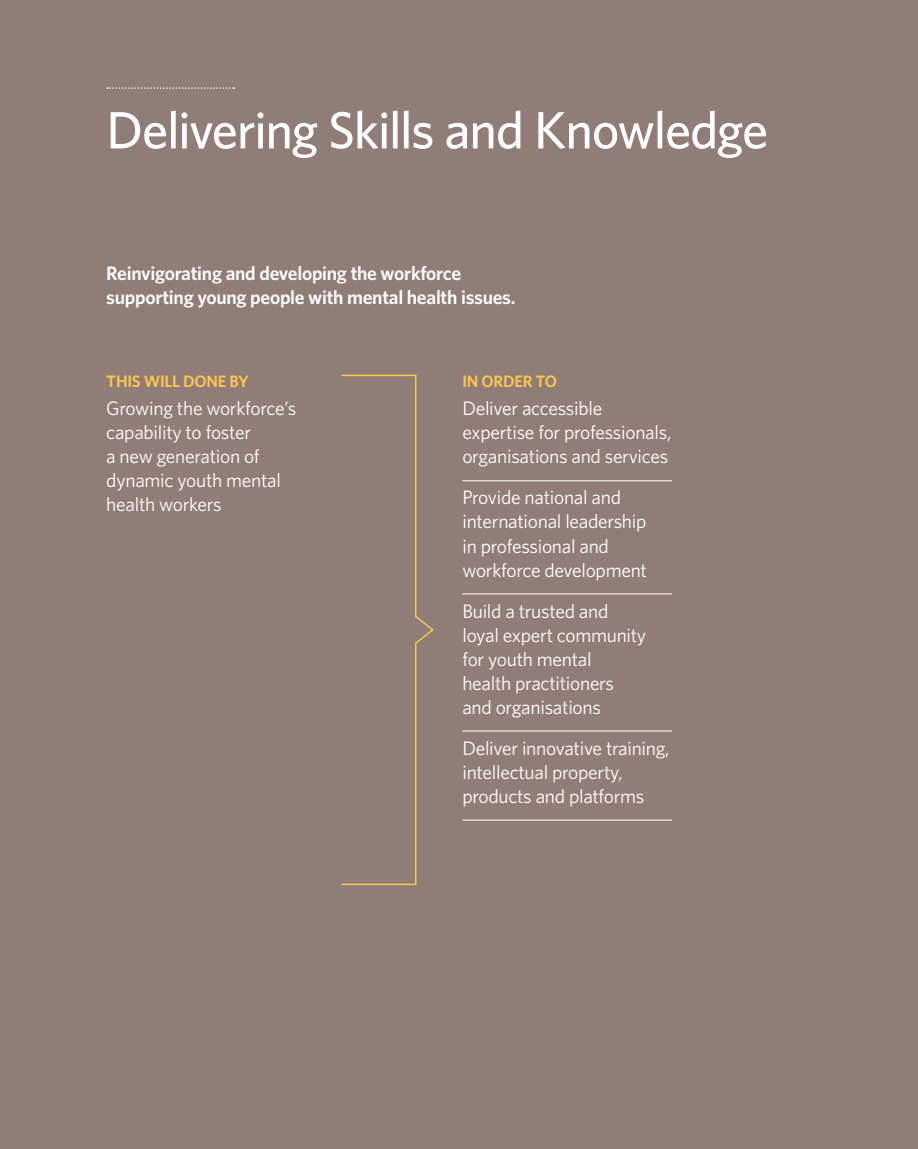
<style>
.page{position:relative;width:918px;height:1149px;background:#fff}
.page>*{position:absolute;margin:0;border:0;box-sizing:border-box;transform-origin:0 0}
.t1{font:500 52.5px "Whitney";letter-spacing:-.025em;color:#fff}
.t2{font:19.5px/24px "Whitney";letter-spacing:-.015em;color:#fff}
.t3{font:600 19.5px/24px "Whitney";letter-spacing:-.015em;color:#fff}
.t4{font:600 16.5px "Whitney";letter-spacing:-.015em;color:#fcc551}
</style>
<div class="page">
<div style="left:0;top:0;width:918px;height:1148px;background:#907d77"></div>
<svg style="left:107px;top:87px;width:127px;height:2px"></svg>
<hr style="left:462px;top:480px;width:210px;height:1px;background:#fff">
<hr style="left:462px;top:593px;width:210px;height:1px;background:#fff">
<hr style="left:462px;top:730px;width:210px;height:1px;background:#fff">
<hr style="left:462px;top:819px;width:210px;height:1px;background:#fff">
<svg style="left:341px;top:374px;width:93px;height:511px"></svg>
<h1 class="t1" style="left:106px;top:95px;width:663px">Delivering Skills and Knowledge</h1>
<p class="t3" style="left:106px;top:260px;width:411px">Reinvigorating and developing the workforce supporting young people with mental health issues.</p>
<p class="t4" style="left:106px;top:370px;width:144px">THIS WILL DONE BY</p>
<p class="t2" style="left:106px;top:396px;width:191px">Growing the workforce’s capability to foster<br>a new generation of dynamic youth mental health workers</p>
<p class="t4" style="left:462px;top:370px;width:96px">IN ORDER TO</p>
<p class="t2" style="left:462px;top:396px;width:210px">Deliver accessible expertise for professionals, organisations and services</p>
<p class="t2" style="left:462px;top:485px;width:186px">Provide national and international leadership in professional and workforce development</p>
<p class="t2" style="left:462px;top:598px;width:185px">Build a trusted and loyal expert community for youth mental<br>health practitioners and organisations</p>
<p class="t2" style="left:462px;top:735px;width:209px">Deliver innovative training, intellectual property, products and platforms</p>
</div>
